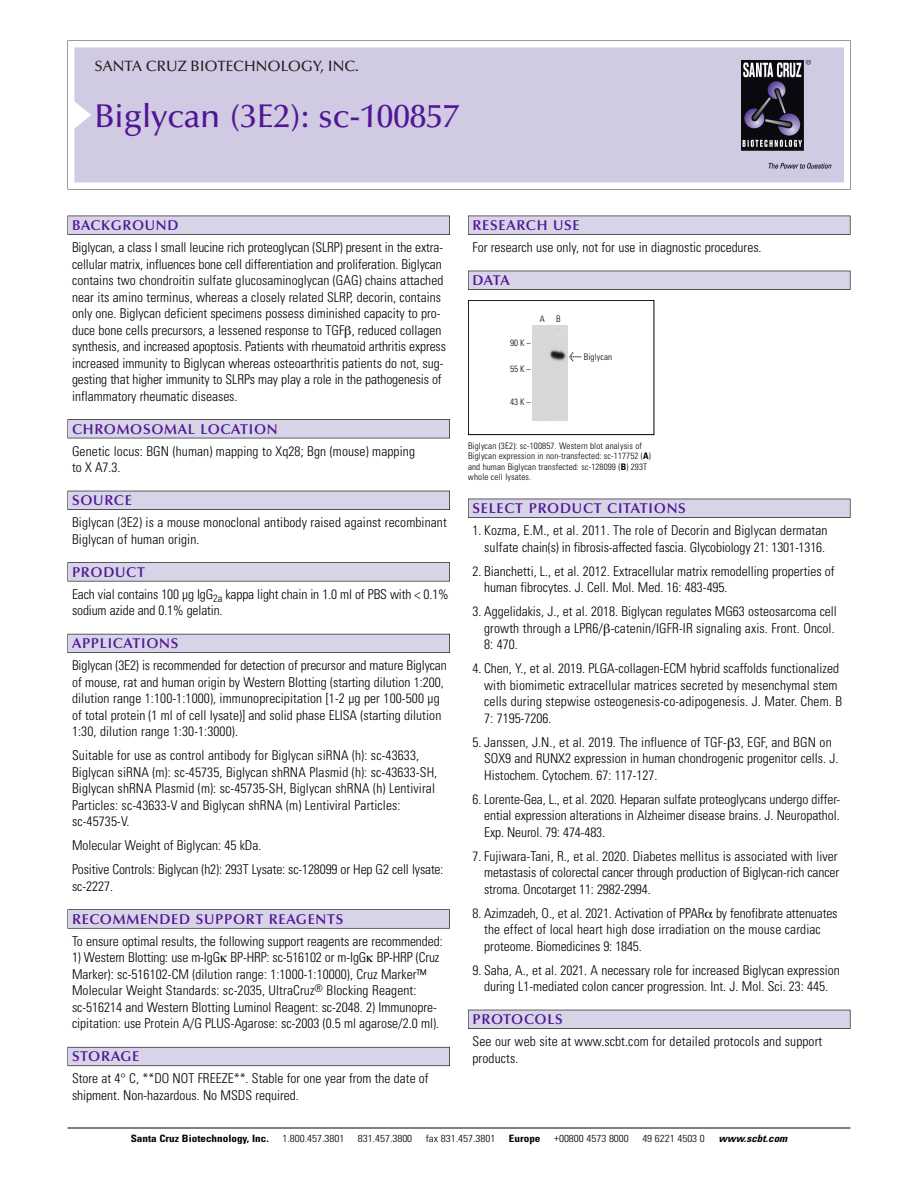
<style>
.page{position:relative;width:918px;height:1188px;background:#fff}
.page>*{position:absolute;margin:0;border:0;box-sizing:border-box;transform-origin:0 0}
.t1{font:500 33px "Optima";color:#511695}
.t2{font:500 15px "Optima";color:#231f20}
.t3{font:600 14.25px "Optima";letter-spacing:.05em;color:#511695}
.t4{font:300 condensed 13.5px/16.5px "Univers";color:#000}
.t5{font:300 condensed 10.2px "Univers";color:#000;scale:1.1 1}
.t6{font:700 condensed 10.2px "Univers";color:#000;scale:1.1 1}
.t7{font:italic 700 condensed 10.2px "Univers";color:#000;scale:1.1 1}
.t8{font:300 condensed 9px/10.5px "Univers";letter-spacing:.015em;color:#000}
.s1{font-family:"Meta Plus";font-weight:400;font-stretch:normal;font-size:10.5px}
.s2{font-weight:700}
</style>
<div class="page">
<svg style="left:68px;top:40px;width:783px;height:149px"></svg>
<div style="left:74px;top:47px;width:770px;height:135px;background:#d1cae3"></div>
<img style="left:741px;top:60px;width:90px;height:108px">
<div style="left:68px;top:216px;width:382px;height:19px;background:#535256"></div>
<div style="left:68px;top:216px;width:381px;height:18px;background:#d7d4e8"></div>
<div style="left:68px;top:419px;width:382px;height:19px;background:#515155"></div>
<div style="left:68px;top:420px;width:381px;height:18px;background:#d7d4e8"></div>
<div style="left:68px;top:491px;width:382px;height:19px;background:#515057"></div>
<div style="left:68px;top:491px;width:381px;height:18px;background:#d7d4e8"></div>
<div style="left:68px;top:562px;width:382px;height:19px;background:#575659"></div>
<div style="left:68px;top:563px;width:381px;height:18px;background:#d7d4e8"></div>
<div style="left:68px;top:634px;width:382px;height:19px;background:#595860"></div>
<div style="left:68px;top:634px;width:381px;height:18px;background:#d7d4e8"></div>
<svg style="left:68px;top:909px;width:382px;height:20px"></svg>
<div style="left:68px;top:910px;width:381px;height:18px;background:#d7d4e8"></div>
<div style="left:68px;top:1047px;width:382px;height:19px;background:#686770"></div>
<div style="left:68px;top:1048px;width:381px;height:18px;background:#d7d4e8"></div>
<div style="left:468px;top:216px;width:382px;height:19px;background:#535256"></div>
<div style="left:468px;top:216px;width:382px;height:18px;background:#d7d4e8"></div>
<div style="left:468px;top:271px;width:382px;height:19px;background:#525156"></div>
<div style="left:468px;top:271px;width:382px;height:18px;background:#d7d4e8"></div>
<div style="left:468px;top:499px;width:382px;height:19px;background:#525156"></div>
<div style="left:468px;top:499px;width:382px;height:18px;background:#d7d4e8"></div>
<div style="left:468px;top:1010px;width:382px;height:19px;background:#515057"></div>
<div style="left:468px;top:1010px;width:382px;height:18px;background:#d7d4e8"></div>
<hr style="left:68px;top:1128px;width:782px;height:1px;background:#000">
<div style="left:468px;top:300px;width:186px;height:135px;border:1px solid #000"></div>
<div style="left:532px;top:325px;width:35px;height:95px;background:#d8d8d8"></div>
<p class="t2" style="left:94px;top:60px;width:266px">SANTA CRUZ BIOTECHNOLOGY, INC.</p>
<p class="t1" style="left:94px;top:102px;width:366px">Biglycan (3E2): sc-100857</p>
<p class="t3" style="left:72px;top:219px;width:108px">BACKGROUND</p>
<p class="t4" style="left:72px;top:240px;width:375px">Biglycan, a class I small leucine rich proteoglycan (SLRP) present in the extra&shy;cellular matrix, influences bone cell differentiation and proliferation. Biglycan contains two chondroitin sulfate glucosaminoglycan (GAG) chains attached near its amino terminus, whereas a closely related SLRP, decorin, contains only one. Biglycan deficient specimens possess diminished capacity to pro&shy;duce bone cells precursors, a lessened response to TGF , reduced collagen synthesis, and increased apoptosis. Patients with rheumatoid arthritis express increased immunity to Biglycan whereas osteoarthritis patients do not, sug&shy;gesting that higher immunity to SLRPs may play a role in the pathogenesis of inflammatory rheumatic diseases.</p>
<p class="t3" style="left:72px;top:423px;width:207px">CHROMOSOMAL LOCATION</p>
<p class="t4" style="left:72px;top:444px;width:344px">Genetic locus: BGN (human) mapping to Xq28; Bgn (mouse) mapping to X A7.3.</p>
<p class="t3" style="left:72px;top:494px;width:61px">SOURCE</p>
<p class="t4" style="left:72px;top:516px;width:376px">Biglycan (3E2) is a mouse monoclonal antibody raised against recombinant<br>Biglycan of human origin.</p>
<p class="t3" style="left:72px;top:566px;width:74px">PRODUCT</p>
<p class="t4" style="left:72px;top:587px;width:378px">Each vial contains 100 µg IgG<sub>2a</sub> kappa light chain in 1.0 ml of PBS with &lt; 0.1% sodium azide and 0.1% gelatin.</p>
<p class="t3" style="left:72px;top:637px;width:108px">APPLICATIONS</p>
<p class="t4" style="left:72px;top:659px;width:376px">Biglycan (3E2) is recommended for detection of precursor and mature Biglycan of mouse, rat and human origin by Western Blotting (starting dilution 1:200, dilution range 1:100-1:1000), immunoprecipitation [1-2 µg per 100-500 µg of total protein (1 ml of cell lysate)] and solid phase ELISA (starting dilution 1:30, dilution range 1:30-1:3000).</p>
<p class="t4" style="left:72px;top:749px;width:367px">Suitable for use as control antibody for Biglycan siRNA (h): sc-43633, Biglycan siRNA (m): sc-45735, Biglycan shRNA Plasmid (h): sc-43633-SH, Biglycan shRNA Plasmid (m): sc-45735-SH, Biglycan shRNA (h) Lentiviral Particles: sc-43633-V and Biglycan shRNA (m) Lentiviral Particles: sc-45735-V.</p>
<p class="t4" style="left:72px;top:839px;width:191px">Molecular Weight of Biglycan: 45 kDa.</p>
<p class="t4" style="left:72px;top:863px;width:373px">Positive Controls: Biglycan (h2): 293T Lysate: sc-128099 or Hep G2 cell lysate: sc-2227.</p>
<p class="t3" style="left:72px;top:913px;width:273px">RECOMMENDED SUPPORT REAGENTS</p>
<p class="t4" style="left:72px;top:934px;width:372px">To ensure optimal results, the following support reagents are recommended:</p>
<p class="t4" style="left:72px;top:951px;width:369px">1) Western Blotting: use m-IgG BP-HRP: sc-516102 or m-IgG BP-HRP (Cruz Marker): sc-516102-CM (dilution range: 1:1000-1:10000), Cruz Marker™ Molecular Weight Standards: sc-2035, UltraCruz<sup>®</sup> Blocking Reagent: sc-516214 and Western Blotting Luminol Reagent: sc-2048. 2) Immunopre&shy;cipitation: use Protein A/G PLUS-Agarose: sc-2003 (0.5 ml agarose/2.0 ml).</p>
<p class="t3" style="left:72px;top:1051px;width:69px">STORAGE</p>
<p class="t4" style="left:72px;top:1072px;width:358px">Store at 4° C, **DO NOT FREEZE**. Stable for one year from the date of shipment. Non-hazardous. No MSDS required.</p>
<p class="t3" style="left:473px;top:219px;width:109px">RESEARCH USE</p>
<p class="t4" style="left:473px;top:240px;width:291px">For research use only, not for use in diagnostic procedures.</p>
<p class="t3" style="left:473px;top:274px;width:39px">DATA</p>
<p class="t8" style="left:510px;top:339px;width:22px">90 K –</p>
<p class="t8" style="left:510px;top:365px;width:22px">55 K –</p>
<p class="t8" style="left:510px;top:398px;width:22px">43 K –</p>
<p class="t8" style="left:540px;top:314px;width:7px">A</p>
<p class="t8" style="left:556px;top:314px;width:6px">B</p>
<p class="t8" style="left:569px;top:352px;width:45px"><span class="s1">&lt;</span> Biglycan</p>
<p class="t8" style="left:468px;top:441px;width:184px">Biglycan (3E2): sc-100857. Western blot analysis of Biglycan expression in non-transfected: sc-117752 (<span class="s2">A</span>) and human Biglycan transfected: sc-128099 (<span class="s2">B</span>) 293T whole cell lysates.</p>
<p class="t3" style="left:473px;top:502px;width:215px">SELECT PRODUCT CITATIONS</p>
<p class="t4" style="left:473px;top:523px;width:356px;text-align:right">1. Kozma, E.M., et al. 2011. The role of Decorin and Biglycan dermatan sulfate chain(s) in fibrosis-affected fascia. Glycobiology 21: 1301-1316.</p>
<p class="t4" style="left:484px;top:564px;width:352px;text-indent:-12px">2. Bianchetti, L., et al. 2012. Extracellular matrix remodelling properties of human fibrocytes. J. Cell. Mol. Med. 16: 483-495.</p>
<p class="t4" style="left:484px;top:604px;width:354px;text-indent:-12px">3. Aggelidakis, J., et al. 2018. Biglycan regulates MG63 osteosarcoma cell growth through a LPR6/ -catenin/IGFR-IR signaling axis. Front. Oncol.<br>8: 470.</p>
<p class="t4" style="left:484px;top:661px;width:359px;text-indent:-12px">4. Chen, Y., et al. 2019. PLGA-collagen-ECM hybrid scaffolds functionalized with biomimetic extracellular matrices secreted by mesenchymal stem cells during stepwise osteogenesis-co-adipogenesis. J. Mater. Chem. B 7: 7195-7206.</p>
<p class="t4" style="left:484px;top:735px;width:356px;text-indent:-12px">5. Janssen, J.N., et al. 2019. The influence of TGF- 3, EGF, and BGN on<br>SOX9 and RUNX2 expression in human chondrogenic progenitor cells. J.<br>Histochem. Cytochem. 67: 117-127.</p>
<p class="t4" style="left:484px;top:792px;width:358px;text-align:justify;text-indent:-12px">6. Lorente-Gea, L., et al. 2020. Heparan sulfate proteoglycans undergo differ&shy;ential expression alterations in Alzheimer disease brains. J. Neuropathol.<br>Exp. Neurol. 79: 474-483.</p>
<p class="t4" style="left:484px;top:849px;width:356px;text-align:justify;text-indent:-12px">7. Fujiwara-Tani, R., et al. 2020. Diabetes mellitus is associated with liver metastasis of colorectal cancer through production of Biglycan-rich cancer stroma. Oncotarget 11: 2982-2994.</p>
<p class="t4" style="left:484px;top:906px;width:355px;text-indent:-12px">8. Azimzadeh, O., et al. 2021. Activation of PPAR by fenofibrate attenuates the effect of local heart high dose irradiation on the mouse cardiac proteome. Biomedicines 9: 1845.</p>
<p class="t4" style="left:473px;top:963px;width:369px;text-align:center">9. Saha, A., et al. 2021. A necessary role for increased Biglycan expression during L1-mediated colon cancer progression. Int. J. Mol. Sci. 23: 445.</p>
<p class="t3" style="left:473px;top:1013px;width:92px">PROTOCOLS</p>
<p class="t4" style="left:473px;top:1035px;width:351px">See our web site at www.scbt.com for detailed protocols and support products.</p>
<p class="t6" style="left:131px;top:1135px;width:127px">Santa Cruz Biotechnology, Inc.</p>
<p class="t5" style="left:282px;top:1135px;width:58px">1.800.457.3801</p>
<p class="t5" style="left:358px;top:1135px;width:51px">831.457.3800</p>
<p class="t5" style="left:426px;top:1135px;width:65px">fax 831.457.3801</p>
<p class="t6" style="left:509px;top:1135px;width:30px">Europe</p>
<p class="t5" style="left:554px;top:1135px;width:69px">+00800 4573 8000</p>
<p class="t5" style="left:642px;top:1135px;width:58px">49 6221 4503 0</p>
<p class="t7" style="left:719px;top:1135px;width:66px">www.scbt.com</p>
</div>
